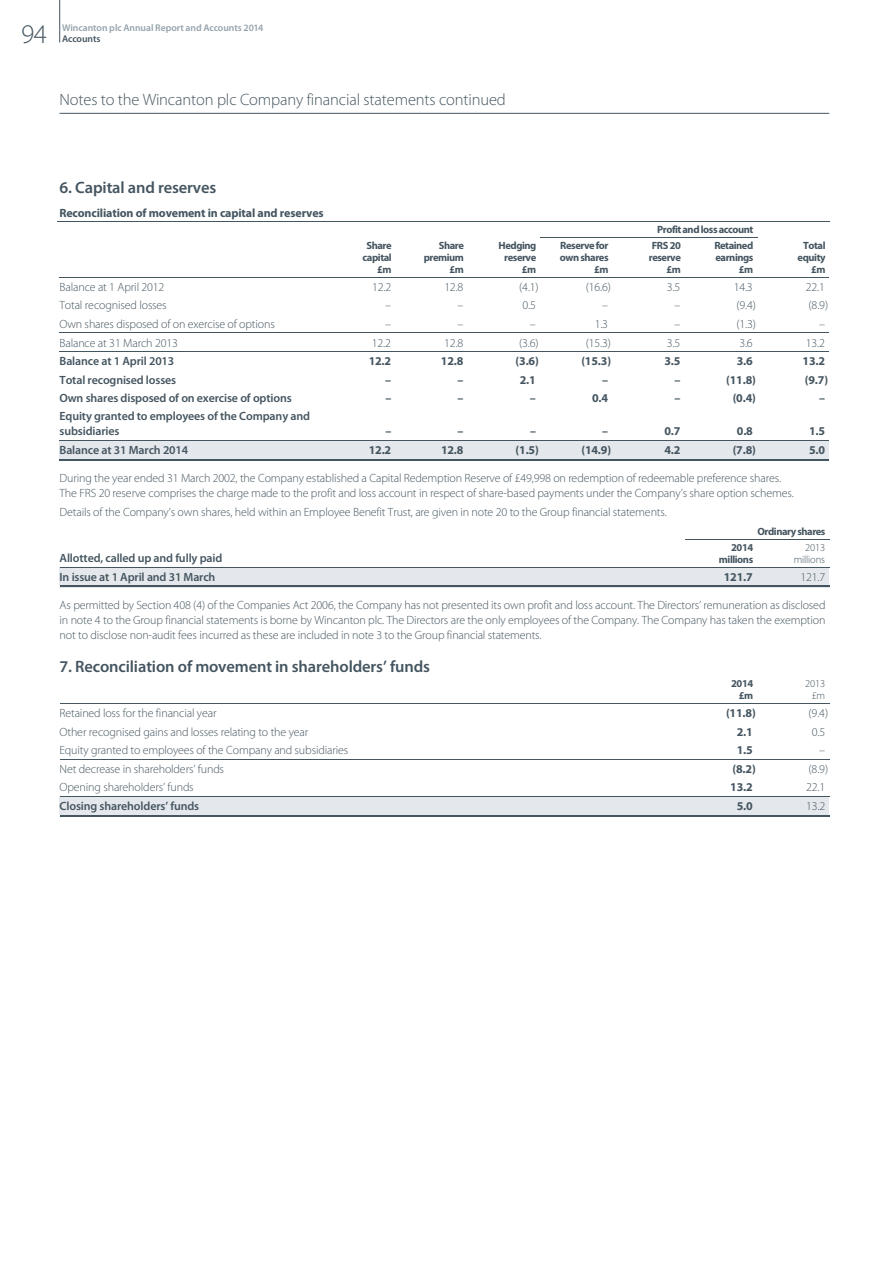
<style>
.page{position:relative;width:893px;height:1263px;background:#fff}
.page>*{position:absolute;margin:0;border:0;box-sizing:border-box;transform-origin:0 0}
.t1{font:300 27px "Myriad Pro";color:#455560}
.t2{font:600 16.5px "Myriad Pro";letter-spacing:-.01em;color:#455560}
.t3{font:300 16.5px "Myriad Pro";letter-spacing:-.01em;color:#455560}
.t4{font:300 12px/15px "Myriad Pro";letter-spacing:-.015em;color:#455560}
.t5{font:600 12px/15px "Myriad Pro";letter-spacing:-.01em;color:#455560}
.t6{font:700 12px "Myriad Pro";letter-spacing:-.015em;color:#455560}
.t7{font:700 10.5px/12px "Myriad Pro";letter-spacing:-.045em;color:#455560;text-align:right}
.t8{font:300 10.5px/12px "Myriad Pro";letter-spacing:-.015em;color:#455560;text-align:right}
.t9{font:600 9.75px "Myriad Pro";letter-spacing:-.005em;color:#95a2ab}
.t10{font:600 9.75px "Myriad Pro";letter-spacing:-.01em;color:#455560}
</style>
<div class="page">
<div style="left:60px;top:441px;width:769px;height:18px;background:#e4e8ec"></div>
<hr style="left:60px;top:461px;width:769px;height:1px;background:#e4e8ec">
<hr style="left:60px;top:460px;width:769px;height:1px;background:#e4e8ec">
<div style="left:60px;top:567px;width:769px;height:19px;background:#e4e8ec"></div>
<hr style="left:60px;top:587px;width:769px;height:1px;background:#e4e8ec">
<div style="left:60px;top:796px;width:769px;height:19px;background:#e4e8ec"></div>
<hr style="left:60px;top:816px;width:769px;height:1px;background:#e4e8ec">
<hr style="left:57px;top:221px;width:772px;height:1px;background:#455560">
<hr style="left:540px;top:237px;width:217px;height:1px;background:#455560">
<hr style="left:60px;top:277px;width:769px;height:1px;background:#455560">
<hr style="left:60px;top:333px;width:769px;height:1px;background:#455560">
<hr style="left:60px;top:351px;width:769px;height:1px;background:#455560">
<hr style="left:60px;top:440px;width:769px;height:1px;background:#455560">
<hr style="left:60px;top:459px;width:769px;height:1px;background:#455560">
<hr style="left:685px;top:539px;width:144px;height:1px;background:#455560">
<hr style="left:60px;top:567px;width:769px;height:1px;background:#455560">
<hr style="left:60px;top:586px;width:769px;height:1px;background:#455560">
<hr style="left:60px;top:704px;width:769px;height:1px;background:#455560">
<hr style="left:60px;top:759px;width:769px;height:1px;background:#455560">
<hr style="left:60px;top:796px;width:769px;height:1px;background:#455560">
<hr style="left:60px;top:815px;width:769px;height:1px;background:#455560">
<hr style="left:59px;top:0;width:1px;height:43px;background:#455560">
<hr style="left:60px;top:113px;width:769px;height:1px;background:#455560">
<h1 class="t1" style="left:21px;top:23px;width:27px">94</h1>
<p class="t9" style="left:62px;top:24px;width:203px">Wincanton plc Annual Report and Accounts 2014</p>
<p class="t10" style="left:62px;top:35px;width:40px">Accounts</p>
<h2 class="t3" style="left:60px;top:93px;width:448px">Notes to the Wincanton plc Company financial statements continued</h2>
<h2 class="t2" style="left:60px;top:182px;width:158px">6. Capital and reserves</h2>
<p class="t6" style="left:60px;top:208px;width:266px">Reconciliation of movement in capital and reserves</p>
<p class="t7" style="left:657px;top:225px;width:98px">Profit and lossaccount</p>
<p class="t7" style="left:363px;top:240px;width:31px">Share capital £m</p>
<p class="t7" style="left:424px;top:240px;width:42px">Share premium £m</p>
<p class="t7" style="left:499px;top:240px;width:39px">Hedging reserve £m</p>
<p class="t7" style="left:560px;top:240px;width:50px">Reservefor ownshares £m</p>
<p class="t7" style="left:649px;top:240px;width:34px">FRS 20 reserve £m</p>
<p class="t7" style="left:714px;top:240px;width:40px">Retained earnings £m</p>
<p class="t7" style="left:798px;top:240px;width:30px">Total equity £m</p>
<p class="t4" style="left:60px;top:281px;width:106px">Balance at 1 April 2012</p>
<p class="t4" style="left:372px;top:281px;width:21px">12.2</p>
<p class="t4" style="left:444px;top:281px;width:21px">12.8</p>
<p class="t4" style="left:519px;top:281px;width:21px">(4.1)</p>
<p class="t4" style="left:586px;top:281px;width:27px">(16.6)</p>
<p class="t4" style="left:667px;top:281px;width:15px">3.5</p>
<p class="t4" style="left:734px;top:281px;width:21px">14.3</p>
<p class="t4" style="left:806px;top:281px;width:21px">22.1</p>
<p class="t4" style="left:60px;top:299px;width:109px">Total recognised losses</p>
<p class="t4" style="left:385px;top:299px;width:7px">–</p>
<p class="t4" style="left:457px;top:299px;width:7px">–</p>
<p class="t4" style="left:522px;top:299px;width:15px">0.5</p>
<p class="t4" style="left:602px;top:299px;width:7px">–</p>
<p class="t4" style="left:674px;top:299px;width:7px">–</p>
<p class="t4" style="left:736px;top:299px;width:21px">(9.4)</p>
<p class="t4" style="left:809px;top:299px;width:21px">(8.9)</p>
<p class="t4" style="left:60px;top:317px;width:217px">Own shares disposed of on exercise of options</p>
<p class="t4" style="left:385px;top:317px;width:7px">–</p>
<p class="t4" style="left:458px;top:317px;width:7px">–</p>
<p class="t4" style="left:530px;top:317px;width:7px">–</p>
<p class="t4" style="left:595px;top:317px;width:15px">1.3</p>
<p class="t4" style="left:674px;top:317px;width:7px">–</p>
<p class="t4" style="left:736px;top:317px;width:21px">(1.3)</p>
<p class="t4" style="left:819px;top:317px;width:7px">–</p>
<p class="t4" style="left:60px;top:336px;width:120px">Balance at 31 March 2013</p>
<p class="t4" style="left:372px;top:336px;width:21px">12.2</p>
<p class="t4" style="left:444px;top:336px;width:21px">12.8</p>
<p class="t4" style="left:519px;top:336px;width:21px">(3.6)</p>
<p class="t4" style="left:586px;top:336px;width:27px">(15.3)</p>
<p class="t4" style="left:667px;top:336px;width:15px">3.5</p>
<p class="t4" style="left:739px;top:336px;width:15px">3.6</p>
<p class="t4" style="left:806px;top:336px;width:21px">13.2</p>
<p class="t5" style="left:60px;top:355px;width:116px">Balance at 1 April 2013</p>
<p class="t6" style="left:369px;top:357px;width:24px">12.2</p>
<p class="t6" style="left:441px;top:357px;width:24px">12.8</p>
<p class="t6" style="left:516px;top:357px;width:25px">(3.6)</p>
<p class="t6" style="left:581px;top:357px;width:31px">(15.3)</p>
<p class="t6" style="left:664px;top:357px;width:18px">3.5</p>
<p class="t6" style="left:737px;top:357px;width:18px">3.6</p>
<p class="t6" style="left:802px;top:357px;width:24px">13.2</p>
<p class="t5" style="left:60px;top:373px;width:118px">Total recognised losses</p>
<p class="t6" style="left:385px;top:375px;width:7px">–</p>
<p class="t6" style="left:458px;top:375px;width:7px">–</p>
<p class="t6" style="left:520px;top:375px;width:18px">2.1</p>
<p class="t6" style="left:602px;top:375px;width:7px">–</p>
<p class="t6" style="left:674px;top:375px;width:7px">–</p>
<p class="t6" style="left:726px;top:375px;width:31px">(11.8)</p>
<p class="t6" style="left:805px;top:375px;width:25px">(9.7)</p>
<p class="t5" style="left:60px;top:392px;width:234px">Own shares disposed of on exercise of options</p>
<p class="t6" style="left:385px;top:393px;width:7px">–</p>
<p class="t6" style="left:458px;top:393px;width:7px">–</p>
<p class="t6" style="left:530px;top:393px;width:7px">–</p>
<p class="t6" style="left:592px;top:393px;width:18px">0.4</p>
<p class="t6" style="left:674px;top:393px;width:7px">–</p>
<p class="t6" style="left:733px;top:393px;width:25px">(0.4)</p>
<p class="t6" style="left:819px;top:393px;width:7px">–</p>
<p class="t5" style="left:60px;top:410px;width:252px">Equity granted to employees of the Company and subsidiaries</p>
<p class="t6" style="left:385px;top:427px;width:7px">–</p>
<p class="t6" style="left:458px;top:427px;width:7px">–</p>
<p class="t6" style="left:530px;top:427px;width:7px">–</p>
<p class="t6" style="left:602px;top:427px;width:7px">–</p>
<p class="t6" style="left:664px;top:427px;width:18px">0.7</p>
<p class="t6" style="left:737px;top:427px;width:18px">0.8</p>
<p class="t6" style="left:809px;top:427px;width:18px">1.5</p>
<p class="t5" style="left:60px;top:444px;width:130px">Balance at 31 March 2014</p>
<p class="t6" style="left:369px;top:446px;width:24px">12.2</p>
<p class="t6" style="left:441px;top:446px;width:24px">12.8</p>
<p class="t6" style="left:516px;top:446px;width:25px">(1.5)</p>
<p class="t6" style="left:581px;top:446px;width:31px">(14.9)</p>
<p class="t6" style="left:664px;top:446px;width:18px">4.2</p>
<p class="t6" style="left:733px;top:446px;width:25px">(7.8)</p>
<p class="t6" style="left:809px;top:446px;width:18px">5.0</p>
<p class="t4" style="left:60px;top:472px;width:736px">During the year ended 31 March 2002, the Company established a Capital Redemption Reserve of £49,998 on redemption of redeemable preference shares.<br>The FRS 20 reserve comprises the charge made to the profit and loss account in respect of share-based payments under the Company’s share option schemes.</p>
<p class="t4" style="left:60px;top:506px;width:609px">Details of the Company’s own shares, held within an Employee Benefit Trust, are given in note 20 to the Group financial statements.</p>
<p class="t7" style="left:757px;top:526px;width:69px">Ordinary shares</p>
<p class="t5" style="left:60px;top:552px;width:164px">Allotted, called up and fully paid</p>
<p class="t7" style="left:719px;top:542px;width:36px">2014 millions</p>
<p class="t8" style="left:794px;top:542px;width:33px">2013 millions</p>
<p class="t5" style="left:60px;top:570px;width:157px">In issue at 1 April and 31 March</p>
<p class="t6" style="left:724px;top:572px;width:31px">121.7</p>
<p class="t4" style="left:800px;top:570px;width:26px">121.7</p>
<p class="t4" style="left:60px;top:598px;width:767px;text-align:justify">As permitted by Section 408 (4) of the Companies Act 2006, the Company has not presented its own profit and loss account. The Directors’ remuneration as disclosed in note 4 to the Group financial statements is borne by Wincanton plc. The Directors are the only employees of the Company. The Company has taken the exemption not to disclose non-audit fees incurred as these are included in note 3 to the Group financial statements.</p>
<h2 class="t2" style="left:60px;top:660px;width:372px">7. Reconciliation of movement in shareholders’ funds</h2>
<p class="t7" style="left:731px;top:679px;width:24px">2014 £m</p>
<p class="t8" style="left:805px;top:679px;width:22px">2013 £m</p>
<p class="t4" style="left:60px;top:707px;width:159px">Retained loss for the financial year</p>
<p class="t6" style="left:726px;top:709px;width:31px">(11.8)</p>
<p class="t4" style="left:809px;top:707px;width:21px">(9.4)</p>
<p class="t4" style="left:60px;top:725px;width:250px">Other recognised gains and losses relating to the year</p>
<p class="t6" style="left:737px;top:727px;width:18px">2.1</p>
<p class="t4" style="left:812px;top:725px;width:15px">0.5</p>
<p class="t4" style="left:60px;top:744px;width:290px">Equity granted to employees of the Company and subsidiaries</p>
<p class="t6" style="left:737px;top:746px;width:18px">1.5</p>
<p class="t4" style="left:819px;top:744px;width:7px">–</p>
<p class="t4" style="left:60px;top:763px;width:166px">Net decrease in shareholders’ funds</p>
<p class="t6" style="left:732px;top:764px;width:25px">(8.2)</p>
<p class="t4" style="left:809px;top:763px;width:21px">(8.9)</p>
<p class="t4" style="left:60px;top:781px;width:136px">Opening shareholders’ funds</p>
<p class="t6" style="left:730px;top:783px;width:24px">13.2</p>
<p class="t4" style="left:806px;top:781px;width:21px">22.1</p>
<p class="t5" style="left:60px;top:800px;width:141px">Closing shareholders’ funds</p>
<p class="t6" style="left:737px;top:801px;width:18px">5.0</p>
<p class="t4" style="left:806px;top:800px;width:21px">13.2</p>
</div>
